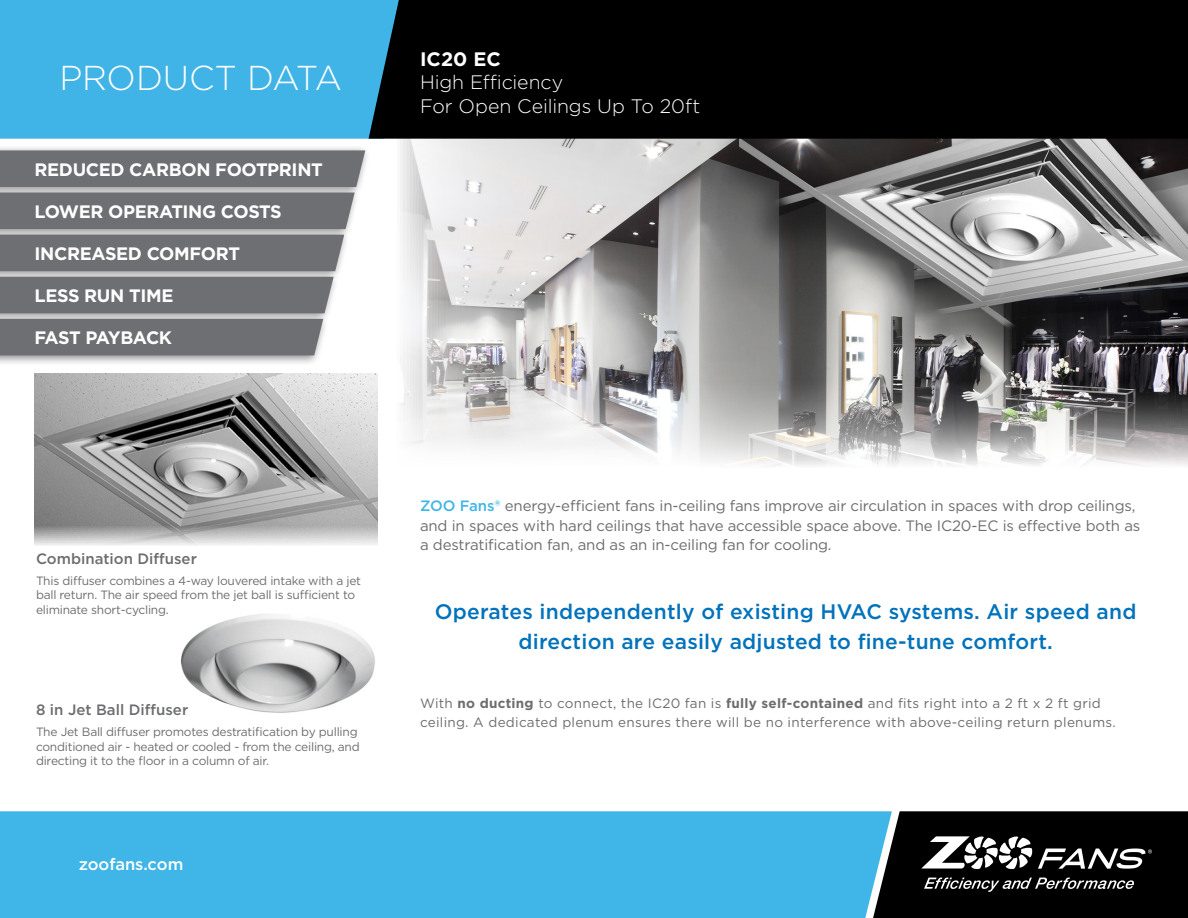
<style>
.page{position:relative;width:1188px;height:918px;background:#fff}
.page>*{position:absolute;margin:0;border:0;box-sizing:border-box;transform-origin:0 0}
.t1{font:300 34.5px "Gotham";letter-spacing:-.01em;color:#fff}
.t2{font:500 21px/30px "Gotham";letter-spacing:.01em;color:#0072bc;text-align:center}
.t3{font:300 19.5px "Gotham";letter-spacing:-.005em;color:#fff}
.t4{font:700 19.5px "Gotham";color:#fff}
.t5{font:700 18px "Gotham";letter-spacing:-.02em;color:#fff}
.t6{font:500 16.5px "Gotham";color:#fff}
.t7{font:15px/19.5px "Gotham";letter-spacing:-.01em;color:#6c6d70}
.t8{font:500 15px "Gotham";color:#6c6d70}
.t9{font:13.5px/19.5px "Gotham";letter-spacing:.02em;color:#6c6d70}
.t10{font:12px/14.4px "Gotham";letter-spacing:-.02em;color:#6c6d70}
.s1{font-weight:500;color:#40b5e7}
.s2{font-weight:700}
</style>
<div class="page">
<img style="left:35px;top:373px;width:343px;height:172px">
<img style="left:181px;top:614px;width:194px;height:99px">
<div style="left:32px;top:699px;width:166px;height:27px;background:#fff"></div>
<img style="left:400px;top:139px;width:788px;height:240px">
<svg style="left:400px;top:379px;width:788px;height:87px"></svg>
<div style="left:0;top:0;width:364px;height:139px;background:#41b4e7"></div>
<div style="left:364px;top:0;width:824px;height:139px;background:#000001"></div>
<div style="left:0;top:811px;width:873px;height:107px;background:#40b5e7"></div>
<svg style="left:873px;top:811px;width:315px;height:107px;background:#212426"></svg>
<div style="left:0;top:144px;width:370px;height:53px;background:#231f20;opacity:.5"></div>
<div style="left:0;top:150px;width:365px;height:37px;background:#6d6f72"></div>
<div style="left:0;top:187px;width:360px;height:52px;background:#231f20;opacity:.5"></div>
<div style="left:0;top:193px;width:355px;height:36px;background:#6d6f72"></div>
<div style="left:0;top:229px;width:349px;height:53px;background:#231f20;opacity:.5"></div>
<div style="left:0;top:235px;width:344px;height:36px;background:#6d6f72"></div>
<div style="left:0;top:271px;width:339px;height:53px;background:#231f20;opacity:.5"></div>
<div style="left:0;top:277px;width:334px;height:36px;background:#6d6f72"></div>
<div style="left:0;top:313px;width:328px;height:53px;background:#231f20;opacity:.5"></div>
<div style="left:0;top:319px;width:323px;height:36px;background:#6d6f72"></div>
<h1 class="t1" style="left:59px;top:56px;width:284px">PRODUCT DATA</h1>
<p class="t5" style="left:35px;top:157px;width:290px">REDUCED CARBON FOOTPRINT</p>
<p class="t5" style="left:35px;top:200px;width:249px">LOWER OPERATING COSTS</p>
<p class="t5" style="left:35px;top:242px;width:207px">INCREASED COMFORT</p>
<p class="t5" style="left:35px;top:284px;width:140px">LESS RUN TIME</p>
<p class="t5" style="left:35px;top:326px;width:139px">FAST PAYBACK</p>
<p class="t4" style="left:420px;top:46px;width:82px">IC20 EC</p>
<p class="t3" style="left:420px;top:70px;width:145px">High Efficiency</p>
<p class="t3" style="left:420px;top:93px;width:282px">For Open Ceilings Up To 20ft</p>
<p class="t8" style="left:36px;top:548px;width:162px">Combination Diffuser</p>
<p class="t10" style="left:36px;top:573px;width:327px">This diffuser combines a 4-way louvered intake with a jet ball return. The air speed from the jet ball is sufficient to eliminate short-cycling.</p>
<p class="t8" style="left:36px;top:700px;width:154px">8 in Jet Ball Diffuser</p>
<p class="t10" style="left:36px;top:725px;width:325px">The Jet Ball diffuser promotes destratification by pulling conditioned air - heated or cooled - from the ceiling, and directing it to the floor in a column of air.</p>
<h3 class="t6" style="left:79px;top:853px;width:106px">zoofans.com</h3>
<p class="t7" style="left:420px;top:496px;width:722px"><span class="s1">ZOO Fans®</span> energy-efficient fans in-ceiling fans improve air circulation in spaces with drop ceilings, and in spaces with hard ceilings that have accessible space above. The IC20-EC is effective both as a destratification fan, and as an in-ceiling fan for cooling.</p>
<p class="t2" style="left:435px;top:596px;width:703px">Operates independently of existing HVAC systems. Air speed and direction are easily adjusted to fine-tune comfort.</p>
<p class="t9" style="left:420px;top:693px;width:697px">With <span class="s2">no ducting</span> to connect, the IC20 fan is <span class="s2">fully self-contained</span> and fits right into a 2 ft x 2 ft grid ceiling. A dedicated plenum ensures there will be no interference with above-ceiling return plenums.</p>
</div>
